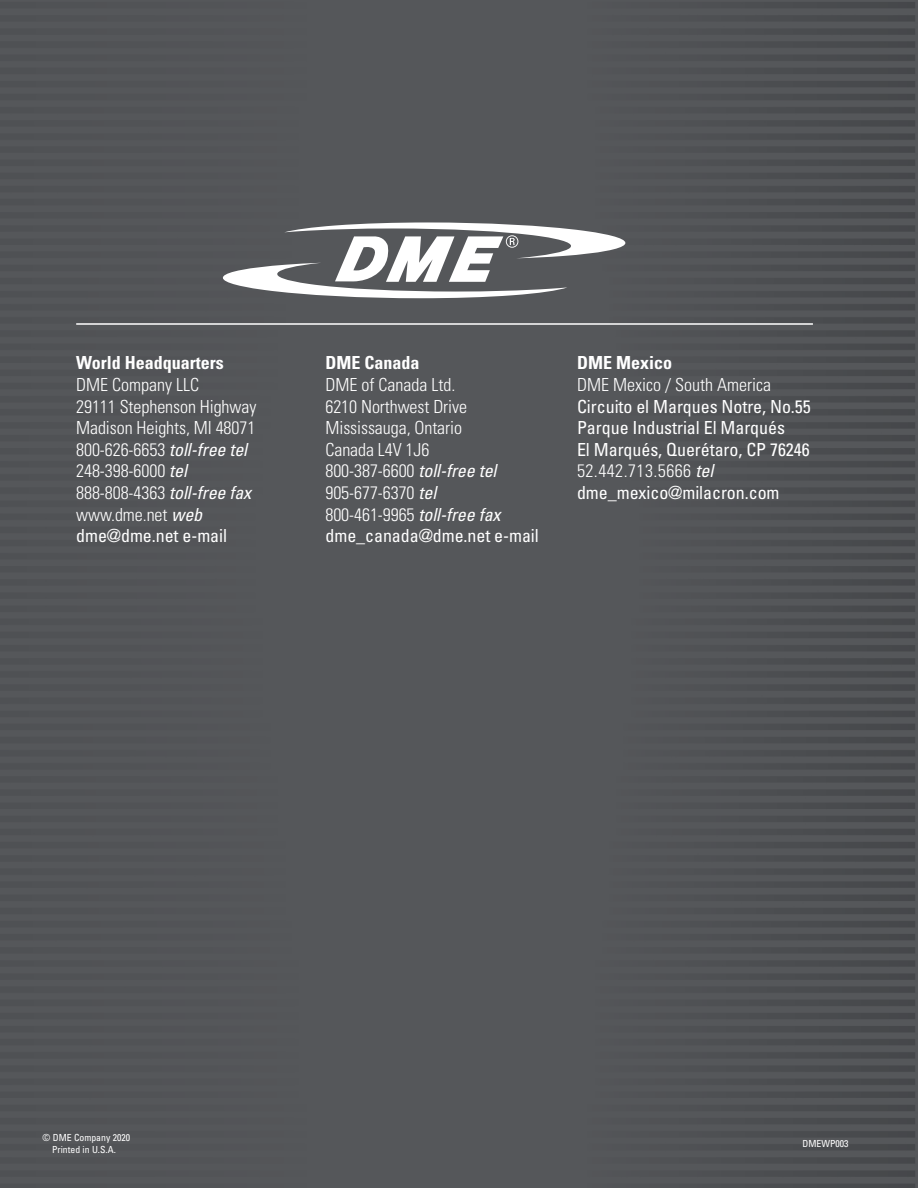
<style>
.page{position:relative;width:918px;height:1188px;background:#fff}
.page>*{position:absolute;margin:0;border:0;box-sizing:border-box;transform-origin:0 0}
.t1{font:300 condensed 18px/21.6px "Univers LT Std";letter-spacing:-.005em;color:#fff}
.t2{font:condensed 18px/21.6px "Univers LT Std";letter-spacing:-.005em;color:#fff}
.t3{font:700 condensed 18px "Univers LT Std";color:#fff}
.t4{font:condensed 9.75px/11.7px "Univers LT Std";color:#fff;text-align:center}
.s1{font-weight:400;font-style:italic}
.s2{font-weight:400}
.s3{font-weight:300}
.s4{font-style:italic}
</style>
<div class="page">
<img style="left:0;top:0;width:918px;height:1188px">
<svg style="left:202px;top:222px;width:445px;height:76px"></svg>
<hr style="left:76px;top:323px;width:737px;height:2px;background:#fff">
<p class="t3" style="left:76px;top:352px;width:149px">World Headquarters</p>
<p class="t1" style="left:76px;top:374px;width:182px">DME Company LLC<br>29111 Stephenson Highway<br>Madison Heights, MI 48071<br>800-626-6653 <span class="s1">toll-free tel<br></span>248-398-6000 <span class="s1">tel<br></span>888-808-4363 <span class="s1">toll-free fax </span>www.dme.net <span class="s1">web </span><span class="s2">dme@dme.net e-mail</span></p>
<p class="t3" style="left:325px;top:352px;width:95px">DME Canada</p>
<p class="t1" style="left:325px;top:374px;width:215px">DME of Canada Ltd.<br>6210 Northwest Drive<br>Mississauga, Ontario<br>Canada L4V 1J6<br>800-387-6600 <span class="s1">toll-free tel<br></span>905-677-6370 <span class="s1">tel<br></span>800-461-9965 <span class="s1">toll-free fax </span><span class="s2">dme_canada@dme.net e-mail</span></p>
<p class="t3" style="left:577px;top:352px;width:96px">DME Mexico</p>
<p class="t1" style="left:577px;top:374px;width:195px">DME Mexico / South America</p>
<p class="t2" style="left:577px;top:395px;width:235px">Circuito el Marques Notre, No.55<br>Parque Industrial El Marqués<br>El Marqués, Querétaro, CP 76246<br><span class="s3">52.442.713.5666</span> <span class="s4">tel </span>dme_mexico@milacron.com</p>
<p class="t4" style="left:43px;top:1132px;width:89px">© DME Company 2020<br>Printed in U.S.A.</p>
<p class="t4" style="left:802px;top:1138px;width:48px">DMEWP003</p>
</div>
